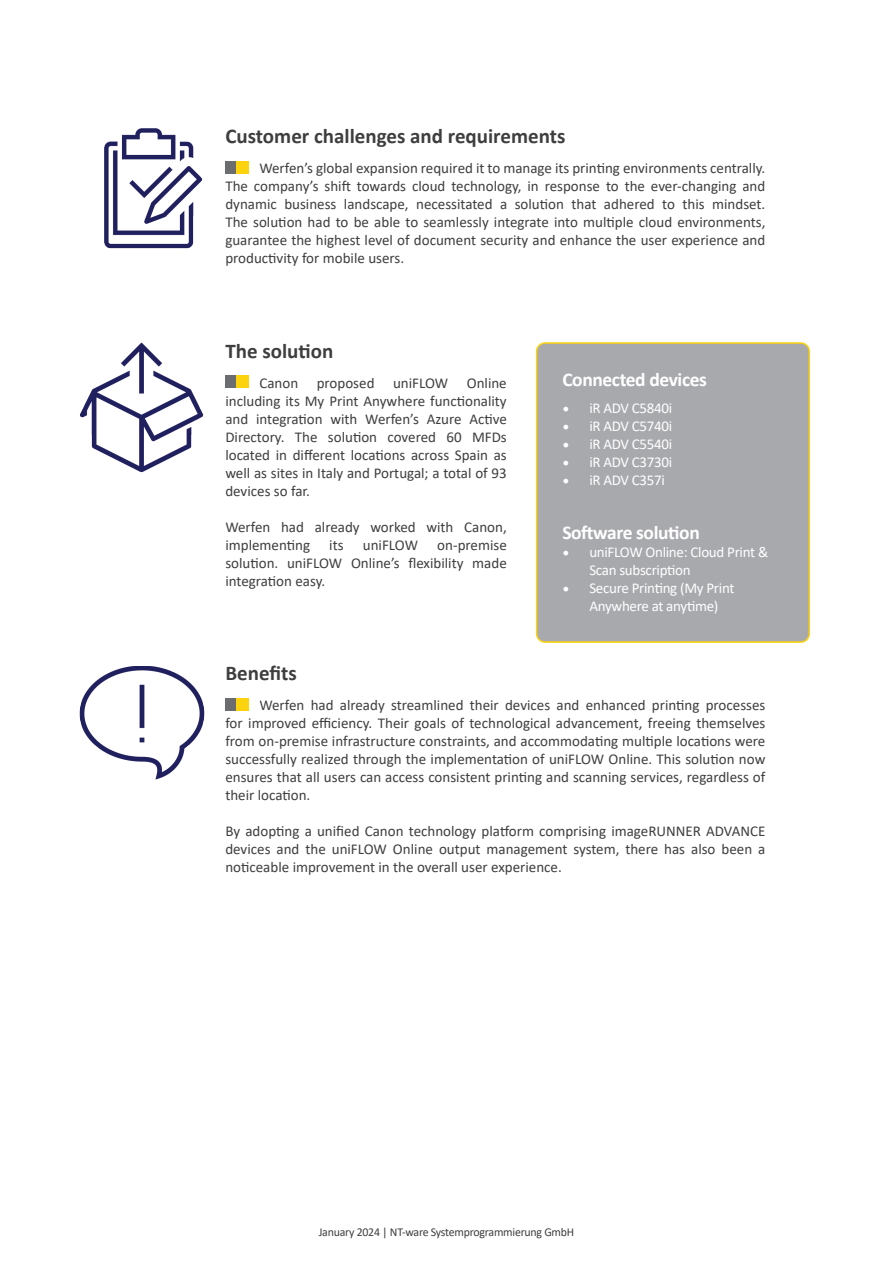
<style>
.page{position:relative;width:893px;height:1263px;background:#fff}
.page>*{position:absolute;margin:0;border:0;box-sizing:border-box;transform-origin:0 0}
.t1{font:700 21px "Calibri";color:#3e3e3f}
.t2{font:700 19.5px "Calibri";letter-spacing:-.02em;color:#fff}
.t3{font:15px/18px "Calibri";color:#3e3e3f;text-align:justify}
.t4{font:15px/18px "Calibri";letter-spacing:-.02em;color:#fff}
.t5{font:12px "Calibri";letter-spacing:-.02em;color:#3e3e3f}
.s1{font-family:"Minion Pro";font-size:18px}
</style>
<div class="page">
<div style="left:225px;top:161px;width:12px;height:12px;background:#6c6d70"></div>
<div style="left:237px;top:161px;width:12px;height:12px;background:#fcd30c"></div>
<div style="left:225px;top:376px;width:12px;height:12px;background:#6c6d70"></div>
<div style="left:237px;top:376px;width:12px;height:12px;background:#fcd30c"></div>
<div style="left:225px;top:698px;width:12px;height:12px;background:#6c6d70"></div>
<div style="left:237px;top:698px;width:12px;height:12px;background:#fcd30c"></div>
<img style="left:105px;top:128px;width:97px;height:121px">
<img style="left:79px;top:666px;width:125px;height:114px">
<img style="left:80px;top:342px;width:123px;height:131px">
<div style="left:537px;top:343px;width:272px;height:299px;background:#a8a9ad;border-radius:9px"></div>
<div style="left:536px;top:342px;width:274px;height:301px;border:2px solid #fcd30c;border-radius:9px"></div>
<p class="t1" style="left:225px;top:121px;width:342px">Customer challenges and requirements</p>
<p class="t3" style="left:225px;top:159px;width:541px;text-indent:34px">Werfen’s global expansion required it to manage its printing environments centrally.<br>The company’s shift towards cloud technology, in response to the ever-changing and dynamic business landscape, necessitated a solution that adhered to this mindset.<br>The solution had to be able to seamlessly integrate into multiple cloud environments, guarantee the highest level of document security and enhance the user experience and productivity for mobile users.</p>
<p class="t1" style="left:225px;top:336px;width:109px">The solution</p>
<p class="t3" style="left:225px;top:373px;width:283px;text-indent:34px">Canon proposed uniFLOW Online including its My Print Anywhere functionality and integration with Werfen’s Azure Active Directory. The solution covered 60 MFDs located in different locations across Spain as well as sites in Italy and Portugal; a total of 93 devices so far.</p>
<p class="t3" style="left:225px;top:517px;width:283px">Werfen had already worked with Canon, implementing</p>
<p class="t3" style="left:225px;top:535px;width:283px;text-indent:212px">on-premise solution. uniFLOW Online’s flexibility made integration easy.</p>
<p class="t3" style="left:329px;top:535px;width:16px">its</p>
<p class="t3" style="left:363px;top:535px;width:57px">uniFLOW</p>
<p class="t2" style="left:562px;top:366px;width:146px">Connected devices</p>
<p class="t4" style="left:562px;top:399px;width:111px"><span class="s1">•</span> iR ADV C5840i</p>
<p class="t4" style="left:562px;top:417px;width:111px"><span class="s1">•</span> iR ADV C5740i</p>
<p class="t4" style="left:562px;top:435px;width:111px"><span class="s1">•</span> iR ADV C5540i</p>
<p class="t4" style="left:562px;top:453px;width:111px"><span class="s1">•</span> iR ADV C3730i</p>
<p class="t4" style="left:562px;top:471px;width:104px"><span class="s1">•</span> iR ADV C357i</p>
<p class="t2" style="left:562px;top:519px;width:139px">Software solution</p>
<p class="t4" style="left:589px;top:543px;width:180px;text-indent:-27px"><span class="s1">•</span> uniFLOW Online: Cloud Print &amp;<br>Scan subscription</p>
<p class="t4" style="left:589px;top:579px;width:147px;text-indent:-27px"><span class="s1">•</span> Secure Printing (My Print<br>Anywhere at anytime)</p>
<p class="t1" style="left:225px;top:658px;width:73px">Benefits</p>
<p class="t3" style="left:225px;top:696px;width:542px;text-indent:34px">Werfen had already streamlined their devices and enhanced printing processes for improved efficiency. Their goals of technological advancement, freeing themselves from on-premise infrastructure constraints, and accommodating multiple locations were successfully realized through the implementation of uniFLOW Online. This solution now ensures that all users can access consistent printing and scanning services, regardless of their location.</p>
<p class="t3" style="left:225px;top:822px;width:541px">By adopting a unified Canon technology platform comprising imageRUNNER ADVANCE devices and the uniFLOW Online output management system, there has also been a noticeable improvement in the overall user experience.</p>
<p class="t5" style="left:319px;top:1223px;width:257px">January 2024 | NT-ware Systemprogrammierung GmbH</p>
</div>
